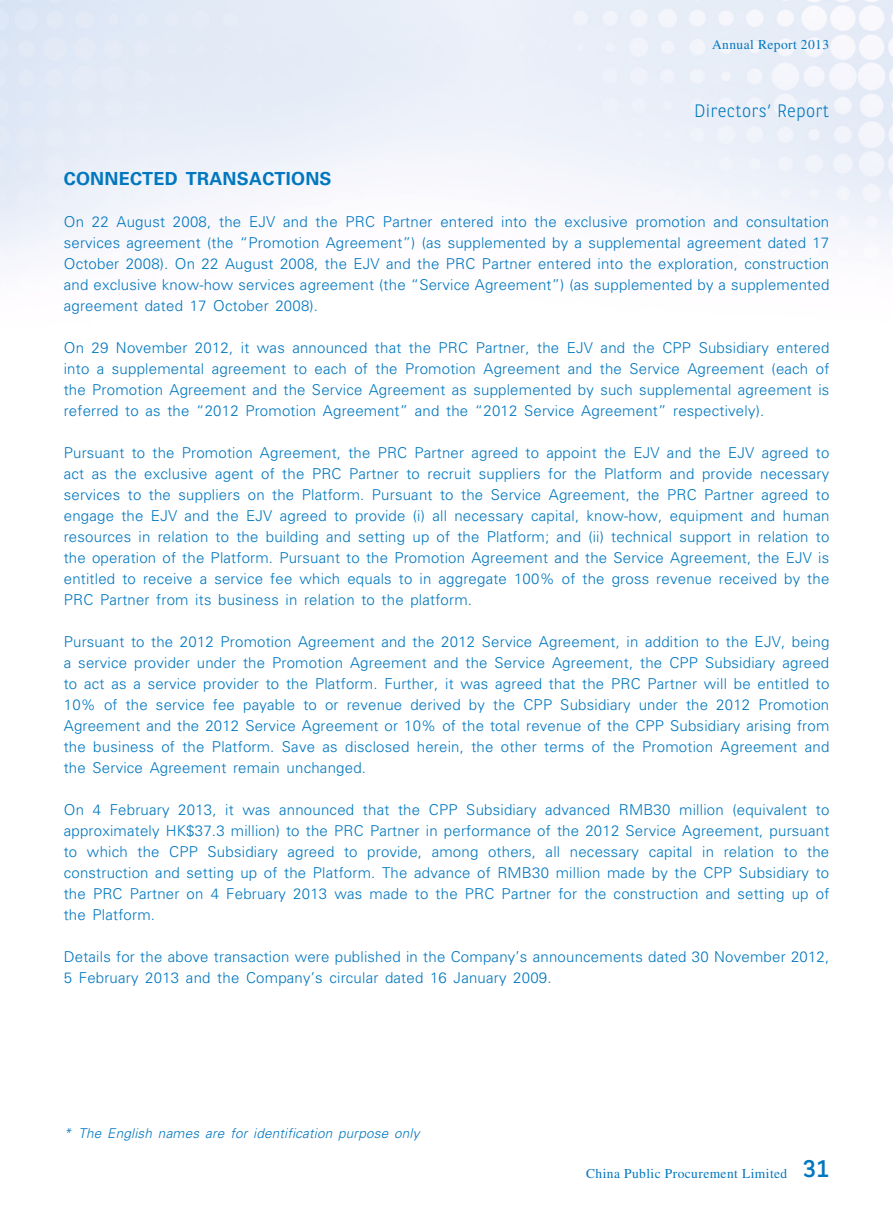
<style>
.page{position:relative;width:893px;height:1212px;background:#fff}
.page>*{position:absolute;margin:0;border:0;box-sizing:border-box;transform-origin:0 0}
._03_H1{font:700 18px "Univers LT Std";letter-spacing:.015em;color:#0077bf}
.t1{font:300 18px "BNPP Sans";letter-spacing:.015em;color:#0077bf}
._11_P0{font:300 15px/21px "Univers LT Std";letter-spacing:.015em;color:#0077bf;text-align:justify}
.t2{font:13.5px "Times LT Std";letter-spacing:.03em;color:#0077bf}
._25_P0__Note{font:italic 300 13.5px "Univers LT Std";letter-spacing:.015em;color:#0077bf}
.s1{font-family:"BNPP Sans";font-size:24px}
</style>
<div class="page">
<p class="t2" style="left:712px;top:37px;width:119px">Annual Report 2013</p>
<p class="t1" style="left:694px;top:99px;width:137px">Directors’ Report</p>
<p class="_03_H1" style="left:64px;top:168px;width:269px">CONNECTED TRANSACTIONS</p>
<p class="_11_P0" style="left:64px;top:211px;width:767px">On 22 August 2008, the EJV and the PRC Partner entered into the exclusive promotion and consultation services agreement (the “Promotion Agreement”) (as supplemented by a supplemental agreement dated 17<br>October 2008). On 22 August 2008, the EJV and the PRC Partner entered into the exploration, construction and exclusive know-how services agreement (the “Service Agreement”) (as supplemented by a supplemented agreement dated 17 October 2008).</p>
<p class="_11_P0" style="left:64px;top:337px;width:767px">On 29 November 2012, it was announced that the PRC Partner, the EJV and the CPP Subsidiary entered into a supplemental agreement to each of the Promotion Agreement and the Service Agreement (each of the Promotion Agreement and the Service Agreement as supplemented by such supplemental agreement is referred to as the “2012 Promotion Agreement” and the “2012 Service Agreement” respectively).</p>
<p class="_11_P0" style="left:64px;top:442px;width:767px">Pursuant to the Promotion Agreement, the PRC Partner agreed to appoint the EJV and the EJV agreed to act as the exclusive agent of the PRC Partner to recruit suppliers for the Platform and provide necessary services to the suppliers on the Platform. Pursuant to the Service Agreement, the PRC Partner agreed to engage the EJV and the EJV agreed to provide (i) all necessary capital, know-how, equipment and human resources in relation to the building and setting up of the Platform; and (ii) technical support in relation to the operation of the Platform. Pursuant to the Promotion Agreement and the Service Agreement, the EJV is entitled to receive a service fee which equals to in aggregate 100% of the gross revenue received by the PRC Partner from its business in relation to the platform.</p>
<p class="_11_P0" style="left:64px;top:631px;width:767px">Pursuant to the 2012 Promotion Agreement and the 2012 Service Agreement, in addition to the EJV, being a service provider under the Promotion Agreement and the Service Agreement, the CPP Subsidiary agreed to act as a service provider to the Platform. Further, it was agreed that the PRC Partner will be entitled to 10% of the service fee payable to or revenue derived by the CPP Subsidiary under the 2012 Promotion Agreement and the 2012 Service Agreement or 10% of the total revenue of the CPP Subsidiary arising from the business of the Platform. Save as disclosed herein, the other terms of the Promotion Agreement and the Service Agreement remain unchanged.</p>
<p class="_11_P0" style="left:64px;top:799px;width:767px">On 4 February 2013, it was announced that the CPP Subsidiary advanced RMB30 million (equivalent to approximately HK$37.3 million) to the PRC Partner in performance of the 2012 Service Agreement, pursuant to which the CPP Subsidiary agreed to provide, among others, all necessary capital in relation to the construction and setting up of the Platform. The advance of RMB30 million made by the CPP Subsidiary to the PRC Partner on 4 February 2013 was made to the PRC Partner for the construction and setting up of the Platform.</p>
<p class="_11_P0" style="left:64px;top:946px;width:767px">Details for the above transaction were published in the Company’s announcements dated 30 November 2012,<br>5 February 2013 and the Company’s circular dated 16 January 2009.</p>
<p class="_25_P0__Note" style="left:64px;top:1125px;width:357px">* The English names are for identification purpose only</p>
<p class="t2" style="left:586px;top:1165px;width:245px">China Public Procurement Limited <span class="s1">31</span></p>
</div>
